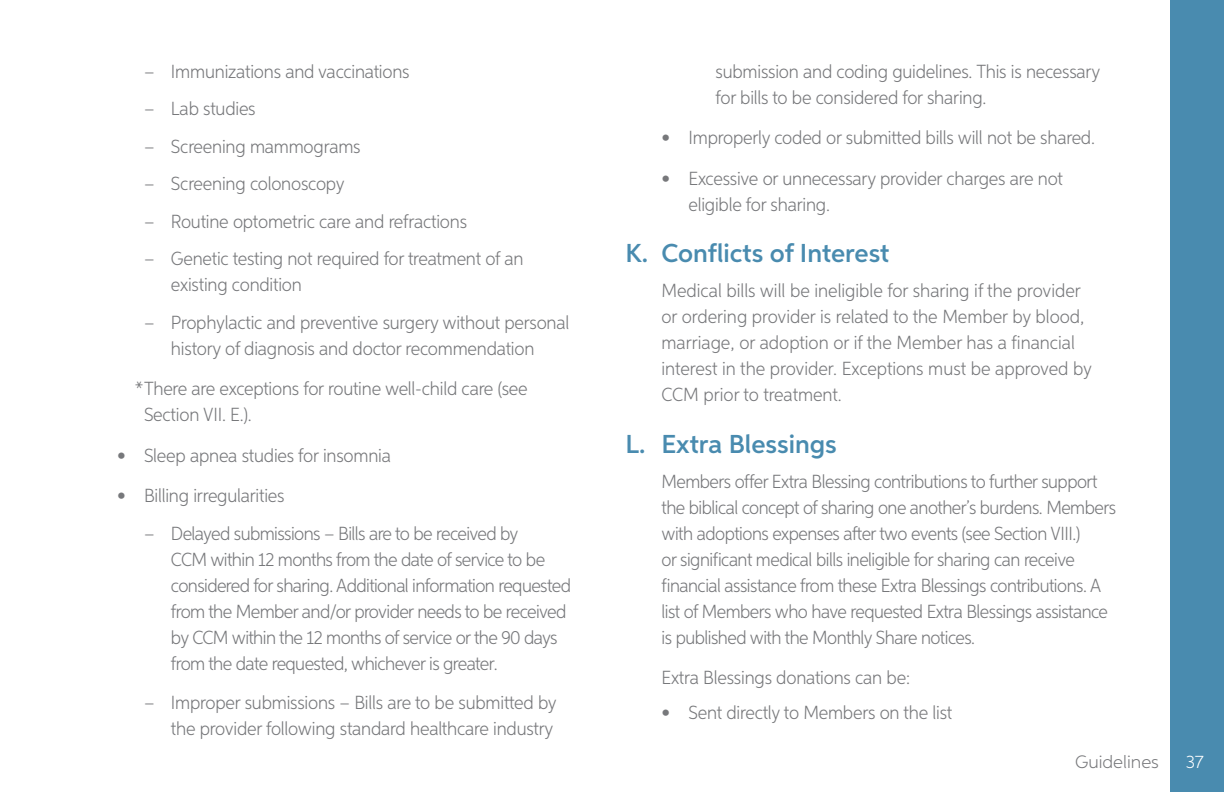
<style>
.page{position:relative;width:1224px;height:792px;background:#fff}
.page>*{position:absolute;margin:0;border:0;box-sizing:border-box;transform-origin:0 0}
.t1{font:600 26px "Aspira";color:#498baf}
.t2{font:300 19px/26px "Aspira Nar";letter-spacing:-.01em;color:#77787b}
.t3{font:300 19px/26px "Aspira Nar";letter-spacing:-.03em;color:#77787b}
.t4{font:300 18px "Aspira";color:#77787b}
.t5{font:300 18px "Aspira";color:#fff}
</style>
<div class="page">
<div style="left:1170px;top:0;width:54px;height:792px;background:#498baf"></div>
<p class="t2" style="left:144px;top:58px;width:267px">– Immunizations and vaccinations</p>
<p class="t2" style="left:144px;top:95px;width:113px">– Lab studies</p>
<p class="t2" style="left:144px;top:133px;width:218px">– Screening mammograms</p>
<p class="t2" style="left:144px;top:170px;width:202px">– Screening colonoscopy</p>
<p class="t2" style="left:144px;top:208px;width:325px">– Routine optometric care and refractions</p>
<p class="t2" style="left:171px;top:245px;width:354px;text-indent:-27px">– Genetic testing not required for treatment of an existing condition</p>
<p class="t2" style="left:144px;top:309px;width:427px;text-align:center">– Prophylactic and preventive surgery without personal history of diagnosis and doctor recommendation</p>
<p class="t2" style="left:144px;top:375px;width:385px;text-indent:-9px">*There are exceptions for routine well-child care (see<br>Section VII. E.).</p>
<p class="t2" style="left:117px;top:442px;width:275px">• Sleep apnea studies for insomnia</p>
<p class="t2" style="left:117px;top:482px;width:169px">• Billing irregularities</p>
<p class="t3" style="left:171px;top:520px;width:402px;text-indent:-27px">– Delayed submissions – Bills are to be received by<br>CCM within 12 months from the date of service to be considered for sharing. Additional information requested from the Member and/or provider needs to be received by CCM within the 12 months of service or the 90 days from the date requested, whichever is greater.</p>
<p class="t2" style="left:144px;top:689px;width:414px;text-align:right">– Improper submissions – Bills are to be submitted by the provider following standard healthcare industry</p>
<p class="t2" style="left:716px;top:58px;width:386px">submission and coding guidelines. This is necessary for bills to be considered for sharing.</p>
<p class="t2" style="left:662px;top:124px;width:435px">• Improperly coded or submitted bills will not be shared.</p>
<p class="t2" style="left:689px;top:165px;width:376px;text-indent:-27px">• Excessive or unnecessary provider charges are not eligible for sharing.</p>
<h1 class="t1" style="left:626px;top:237px;width:266px">K. Conflicts of Interest</h1>
<p class="t2" style="left:662px;top:277px;width:432px">Medical bills will be ineligible for sharing if the provider or ordering provider is related to the Member by blood, marriage, or adoption or if the Member has a financial interest in the provider. Exceptions must be approved by CCM prior to treatment.</p>
<h1 class="t1" style="left:626px;top:428px;width:213px">L. Extra Blessings</h1>
<p class="t2" style="left:662px;top:468px;width:456px">Members offer Extra Blessing contributions to further support the biblical concept of sharing one another’s burdens. Members with adoptions expenses after two events (see Section VIII.)<br>or significant medical bills ineligible for sharing can receive financial assistance from these Extra Blessings contributions. A list of Members who have requested Extra Blessings assistance is published with the Monthly Share notices.</p>
<p class="t2" style="left:662px;top:664px;width:250px">Extra Blessings donations can be:</p>
<p class="t2" style="left:662px;top:699px;width:292px">• Sent directly to Members on the list</p>
<p class="t4" style="left:1075px;top:751px;width:85px">Guidelines</p>
<p class="t5" style="left:1186px;top:751px;width:20px">37</p>
</div>
